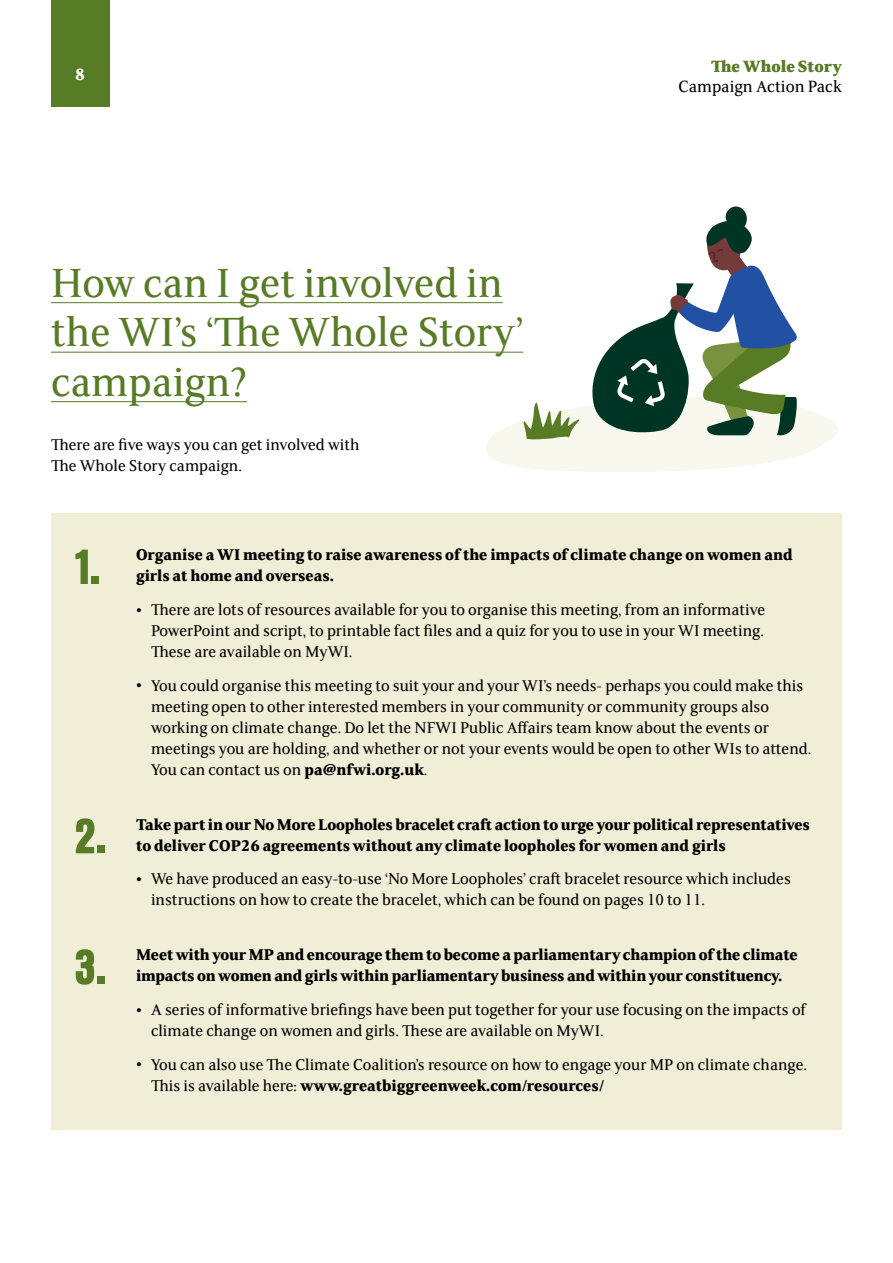
<style>
.page{position:relative;width:893px;height:1263px;background:#fff}
.page>*{position:absolute;margin:0;border:0;box-sizing:border-box;transform-origin:0 0}
.t1{font:53.1px "Anzeigen Gro";color:#587b26}
.t2{font:45px/49.5px "FS Sally";color:#587b26}
.t3{font:18px "FS Sally";color:#000}
.t4{font:800 18px "FS Sally";color:#587b26}
.t5{font:700 18px "FS Sally";color:#fff}
.t6{font:17.25px/21px "FS Sally";color:#000}
.t7{font:700 17.25px/21px "FS Sally";letter-spacing:-.01em;color:#000}
.s1{font-weight:700}
</style>
<div class="page">
<div style="left:51px;top:0;width:58px;height:106px;background:#587b26"></div>
<hr style="left:51px;top:302px;width:452px;height:1px;background:#587b26">
<hr style="left:51px;top:352px;width:472px;height:1px;background:#587b26">
<hr style="left:51px;top:401px;width:196px;height:1px;background:#587b26">
<div style="left:51px;top:513px;width:791px;height:616px;background:#f0eed7"></div>
<svg style="left:485px;top:206px;width:353px;height:266px"></svg>
<p class="t5" style="left:75px;top:62px;width:11px">8</p>
<h2 class="t2" style="left:51px;top:256px;width:474px">How can I get involved in the WI’s ‘The Whole Story’ campaign?</h2>
<p class="t6" style="left:51px;top:434px;width:310px">There are five ways you can get involved with<br>The Whole Story campaign.</p>
<p class="t4" style="left:711px;top:54px;width:132px">The Whole Story</p>
<p class="t3" style="left:678px;top:74px;width:165px">Campaign Action Pack</p>
<h1 class="t1" style="left:75px;top:537px;width:27px">1.</h1>
<h1 class="t1" style="left:75px;top:807px;width:33px">2.</h1>
<h1 class="t1" style="left:75px;top:938px;width:33px">3.</h1>
<p class="t7" style="left:136px;top:544px;width:658px">Organise a WI meeting to raise awareness of the impacts of climate change on women and girls at home and overseas.</p>
<p class="t6" style="left:151px;top:598px;width:616px;text-align:justify;text-indent:-15px"><span class="s1">•</span> There are lots of resources available for you to organise this meeting, from an informative PowerPoint and script, to printable fact files and a quiz for you to use in your WI meeting.<br>These are available on MyWI.</p>
<p class="t6" style="left:151px;top:674px;width:662px;text-indent:-15px"><span class="s1">•</span> You could organise this meeting to suit your and your WI’s needs- perhaps you could make this meeting open to other interested members in your community or community groups also working on climate change. Do let the NFWI Public Affairs team know about the events or meetings you are holding, and whether or not your events would be open to other WIs to attend.<br>You can contact us on <span class="s1">pa@nfwi.org.uk</span>.</p>
<p class="t7" style="left:136px;top:813px;width:675px">Take part in our No More Loopholes bracelet craft action to urge your political representatives to deliver COP26 agreements without any climate loopholes for women and girls</p>
<p class="t6" style="left:151px;top:868px;width:641px;text-indent:-15px"><span class="s1">•</span> We have produced an easy-to-use ‘No More Loopholes’ craft bracelet resource which includes instructions on how to create the bracelet, which can be found on pages 10 to 11.</p>
<p class="t7" style="left:136px;top:944px;width:663px">Meet with your MP and encourage them to become a parliamentary champion of the climate impacts on women and girls within parliamentary business and within your constituency.</p>
<p class="t6" style="left:151px;top:998px;width:657px;text-indent:-15px"><span class="s1">•</span> A series of informative briefings have been put together for your use focusing on the impacts of climate change on women and girls. These are available on MyWI.</p>
<p class="t6" style="left:151px;top:1053px;width:657px;text-indent:-15px"><span class="s1">•</span> You can also use The Climate Coalition’s resource on how to engage your MP on climate change.<br>This is available here: <span class="s1">www.greatbiggreenweek.com/resources/</span></p>
</div>
